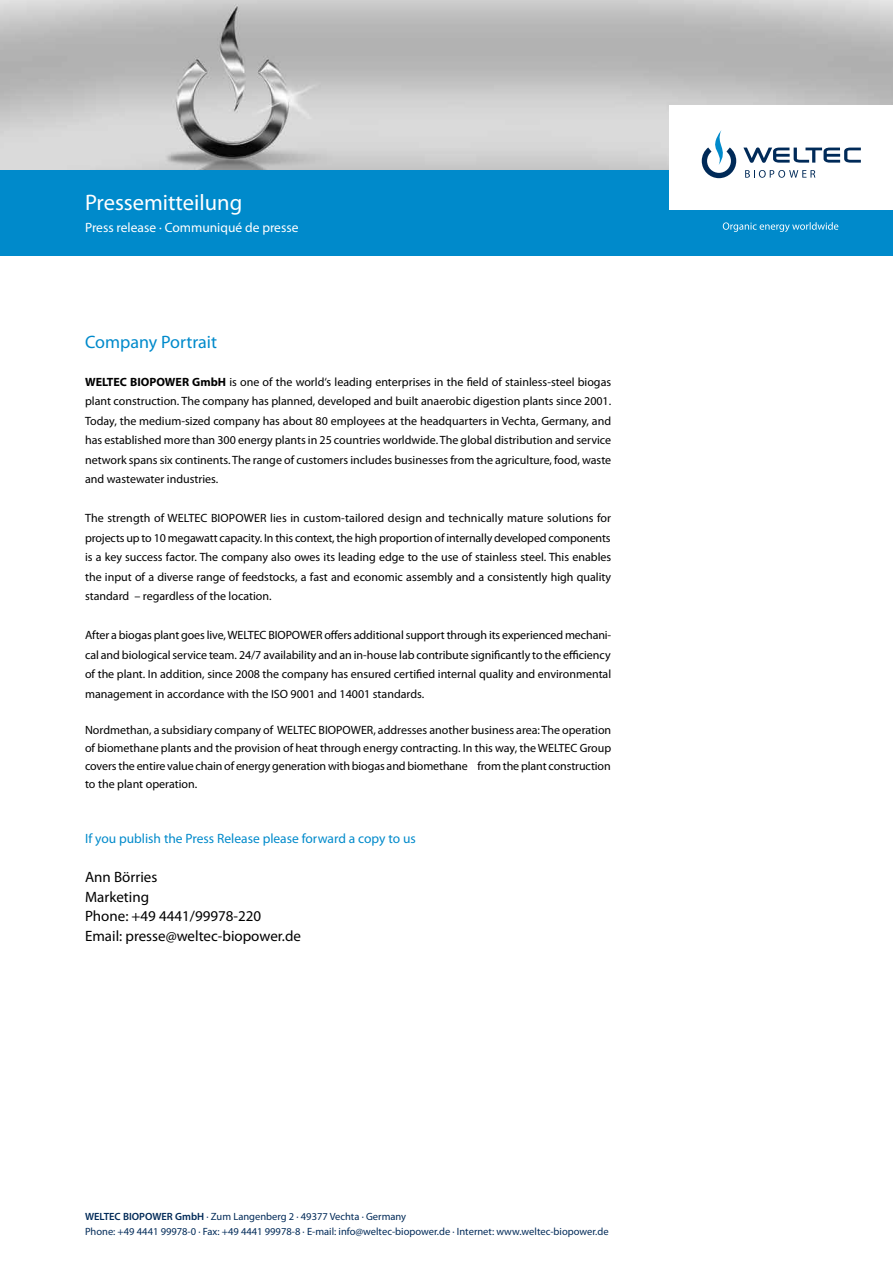
<style>
.page{position:relative;width:893px;height:1263px;background:#fff}
.page>*{position:absolute;margin:0;border:0;box-sizing:border-box;transform-origin:0 0}
.t1{font:22.5px "Myriad Pro";color:#fff}
.t2{font:18px "Myriad Pro";color:#008acb}
.t3{font:15px/19.5px "Myriad Pro";color:#000}
.t4{font:13.5px "Myriad Pro";color:#008acb}
.t5{font:13.5px "Myriad Pro";color:#fff}
.t6{font:12px/19.5px "Myriad Pro";color:#000;text-align:justify}
.t7{font:10.5px/15px "Myriad Pro";color:#002a58}
.s1{font-weight:700}
.s2{font-weight:600}
</style>
<div class="page">
<img style="left:0;top:0;width:893px;height:170px">
<div style="left:0;top:170px;width:893px;height:85px;background:#008acb"></div>
<div style="left:670px;top:106px;width:223px;height:104px;background:#fff"></div>
<svg style="left:723px;top:222px;width:115px;height:10px"></svg>
<svg style="left:702px;top:130px;width:34px;height:48px"></svg>
<svg style="left:743px;top:147px;width:118px;height:16px"></svg>
<svg style="left:745px;top:170px;width:70px;height:8px"></svg>
<h1 class="t1" style="left:85px;top:189px;width:159px">Pressemitteilung</h1>
<p class="t5" style="left:85px;top:219px;width:215px">Press release · Communiqué de presse</p>
<h2 class="t2" style="left:85px;top:331px;width:134px">Company Portrait</h2>
<p class="t6" style="left:85px;top:372px;width:528px"><span class="s1">WELTEC BIOPOWER GmbH</span> is one of the world‘s leading enterprises in the field of stainless-steel biogas plant construction. The company has planned, developed and built anaerobic digestion plants since 2001.<br>Today, the medium-sized company has about 80 employees at the headquarters in Vechta, Germany, and has established more than 300 energy plants in 25 countries worldwide. The global distribution and service network spans six continents. The range of customers includes businesses from the agriculture, food, waste and wastewater industries.</p>
<p class="t6" style="left:85px;top:508px;width:528px">The strength of WELTEC BIOPOWER lies in custom-tailored design and technically mature solutions for projects up to 10 megawatt capacity. In this context, the high proportion of internally developed components is a key success factor. The company also owes its leading edge to the use of stainless steel. This enables the input of a diverse range of feedstocks, a fast and economic assembly and a consistently high quality standard – regardless of the location.</p>
<p class="t6" style="left:85px;top:625px;width:528px">After a biogas plant goes live, WELTEC BIOPOWER offers additional support through its experienced mechani&shy;cal and biological service team. 24/7 availability and an in-house lab contribute significantly to the efficiency of the plant. In addition, since 2008 the company has ensured certified internal quality and environmental management in accordance with the ISO 9001 and 14001 standards.</p>
<p class="t6" style="left:85px;top:721px;width:528px;line-height:18px">Nordmethan, a subsidiary company of WELTEC BIOPOWER, addresses another business area: The operation of biomethane plants and the provision of heat through energy contracting. In this way, the WELTEC Group covers the entire value chain of energy generation with biogas and biomethane ‒ from the plant construction to the plant operation.</p>
<p class="t4" style="left:85px;top:830px;width:332px">If you publish the Press Release please forward a copy to us</p>
<p class="t3" style="left:85px;top:867px;width:217px">Ann Börries<br>Marketing<br>Phone: +49 4441/99978-220<br>Email: presse@weltec-biopower.de</p>
<p class="t7" style="left:85px;top:1209px;width:525px"><span class="s2">WELTEC BIOPOWER GmbH</span> · Zum Langenberg 2 · 49377 Vechta · Germany<br>Phone: +49 4441 99978-0 · Fax: +49 4441 99978-8 · E-mail: info@weltec-biopower.de · Internet: www.weltec-biopower.de</p>
</div>
